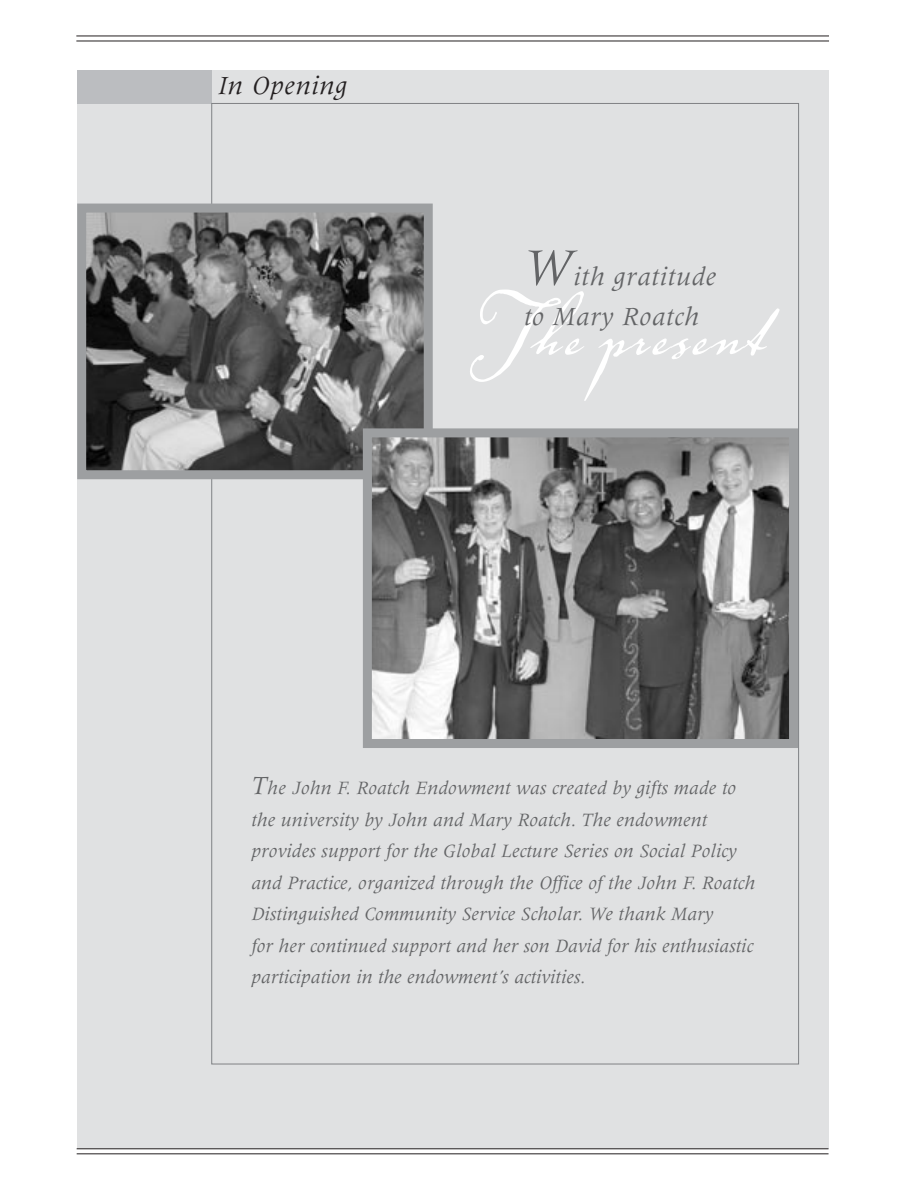
<style>
.page{position:relative;width:918px;height:1188px;background:#fff}
.page>*{position:absolute;margin:0;border:0;box-sizing:border-box;transform-origin:0 0}
.t1{font:120px "Voluta Script";letter-spacing:.01em;color:#fff}
.t2{font:italic 27px/40.5px "Meridien";letter-spacing:.025em;color:#636466}
.t3{font:italic 27px "Meridien";letter-spacing:.025em;color:#231f20}
.t4{font:italic 19.5px/31.5px "Meridien";letter-spacing:.005em;color:#636466}
.s1{font-size:54px}
.s2{font-size:27px}
</style>
<div class="page">
<div style="left:77px;top:70px;width:752px;height:1079px;background:#e0e1e2"></div>
<div style="left:77px;top:70px;width:134px;height:34px;background:#bbbdc0"></div>
<hr style="left:77px;top:1153px;width:752px;height:1px;background:#231f20">
<hr style="left:77px;top:1148px;width:752px;height:1px;background:#231f20">
<img style="left:87px;top:214px;width:336px;height:255px">
<div style="left:77px;top:204px;width:356px;height:275px;border:9px solid #9d9fa1"></div>
<hr style="left:76px;top:41px;width:753px;height:1px;background:#231f20">
<hr style="left:76px;top:36px;width:753px;height:1px;background:#231f20">
<img style="left:373px;top:438px;width:415px;height:300px">
<div style="left:363px;top:428px;width:435px;height:320px;border:9px solid #9d9fa1"></div>
<h2 class="t3" style="left:218px;top:75px;width:131px">In Opening</h2>
<h2 class="t2" style="left:524px;top:258px;width:194px"><span class="s1">W</span>ith gratitude to Mary Roatch</h2>
<h1 class="t1" style="left:458px;top:242px;width:309px">The present</h1>
<p class="t4" style="left:251px;top:774px;width:505px"><span class="s2">T</span>he John F. Roatch Endowment was created by gifts made to the university by John and Mary Roatch. The endowment provides support for the Global Lecture Series on Social Policy and Practice, organized through the Office of the John F. Roatch Distinguished Community Service Scholar. We thank Mary<br>for her continued support and her son David for his enthusiastic participation in the endowment’s activities.</p>
</div>
